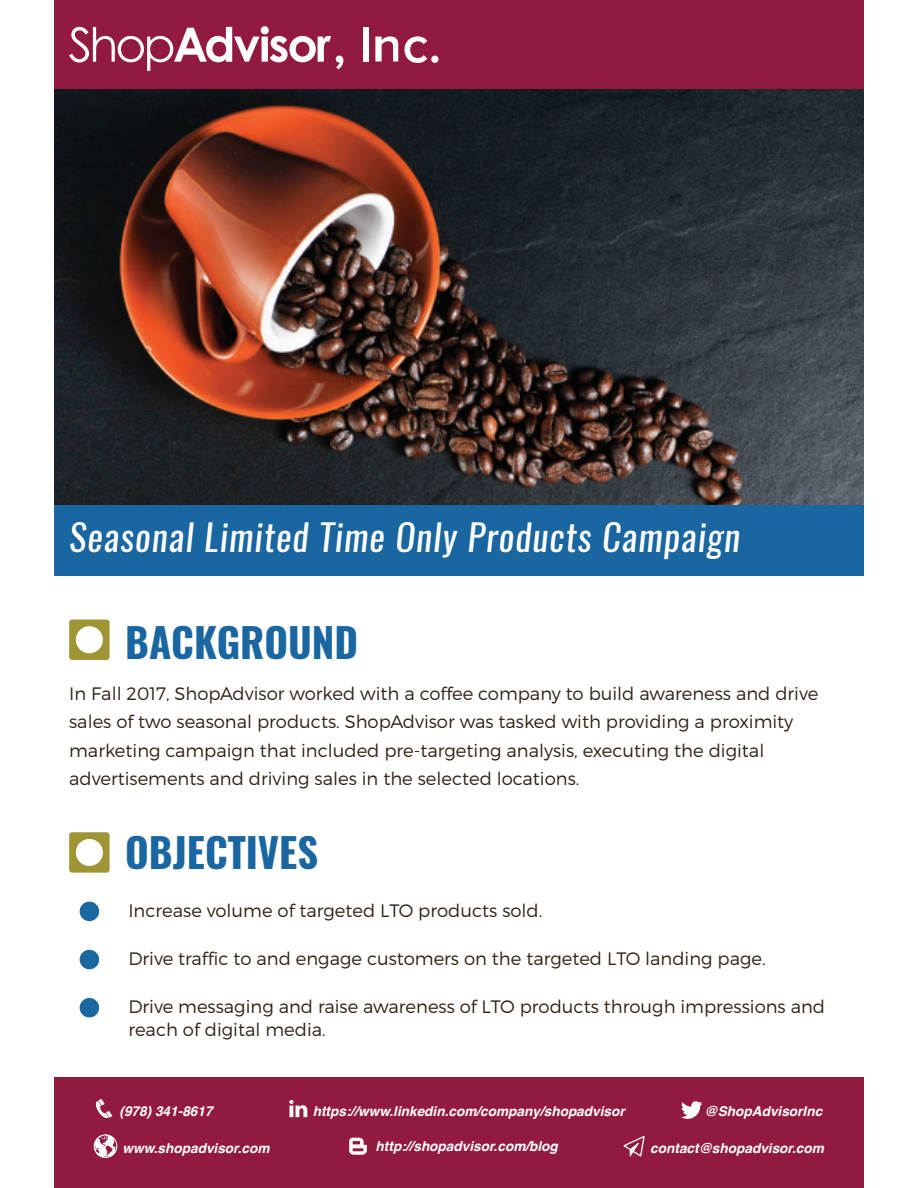
<style>
.page{position:relative;width:918px;height:1188px;background:#fff}
.page>*{position:absolute;margin:0;border:0;box-sizing:border-box;transform-origin:0 0}
.t1{font:700 40.5px "Oswald";color:#1a66a1}
.t2{font:italic 36.45px "Oswald";letter-spacing:.03em;color:#fff}
.t3{font:300 18px/28.5px "Montserrat";color:#2f2213}
.t4{font:italic 700 13.65px "Helvetica";color:#fff}
</style>
<div class="page">
<img style="left:54px;top:88px;width:810px;height:417px">
<div style="left:54px;top:0;width:810px;height:88px;background:#931a3f"></div>
<div style="left:54px;top:505px;width:810px;height:71px;background:#1a66a1"></div>
<div style="left:69px;top:620px;width:41px;height:40px;background:#9f9534;border-radius:3px"></div>
<div style="left:54px;top:1077px;width:810px;height:111px;background:#931a3f"></div>
<svg style="left:289px;top:1100px;width:18px;height:17px"></svg>
<svg style="left:349px;top:1138px;width:18px;height:17px"></svg>
<svg style="left:69px;top:26px;width:274px;height:45px"></svg>
<div style="left:363px;top:27px;width:5px;height:34px;background:#fff"></div>
<svg style="left:375px;top:36px;width:23px;height:25px"></svg>
<svg style="left:404px;top:36px;width:23px;height:27px"></svg>
<div style="left:431px;top:56px;width:8px;height:7px;background:#fff;border-radius:50%"></div>
<div style="left:80px;top:902px;width:19px;height:19px;background:#1a66a1;border-radius:50%"></div>
<div style="left:80px;top:998px;width:19px;height:19px;background:#1a66a1;border-radius:50%"></div>
<svg style="left:681px;top:1101px;width:21px;height:18px"></svg>
<svg style="left:95px;top:1099px;width:17px;height:19px"></svg>
<svg style="left:623px;top:1136px;width:22px;height:21px"></svg>
<svg style="left:94px;top:1135px;width:23px;height:23px"></svg>
<div style="left:76px;top:626px;width:27px;height:27px;background:#fff;border-radius:50%"></div>
<div style="left:69px;top:832px;width:41px;height:41px;background:#9f9534;border-radius:3px"></div>
<div style="left:76px;top:839px;width:27px;height:27px;background:#fff;border-radius:50%"></div>
<div style="left:80px;top:950px;width:19px;height:19px;background:#1a66a1;border-radius:50%"></div>
<h2 class="t2" style="left:69px;top:512px;width:672px">Seasonal Limited Time Only Products Campaign</h2>
<h1 class="t1" style="left:125px;top:615px;width:234px">BACKGROUND</h1>
<p class="t3" style="left:69px;top:679px;width:751px">In Fall 2017, ShopAdvisor worked with a coffee company to build awareness and drive sales of two seasonal products. ShopAdvisor was tasked with providing a proximity marketing campaign that included pre-targeting analysis, executing the digital advertisements and driving sales in the selected locations.</p>
<h1 class="t1" style="left:125px;top:825px;width:194px">OBJECTIVES</h1>
<p class="t3" style="left:128px;top:896px;width:416px">Increase volume of targeted LTO products sold.</p>
<p class="t3" style="left:128px;top:944px;width:639px">Drive traffic to and engage customers on the targeted LTO landing page.</p>
<p class="t3" style="left:128px;top:995px;width:698px;line-height:22.5px">Drive messaging and raise awareness of LTO products through impressions and reach of digital media.</p>
<p class="t4" style="left:120px;top:1100px;width:95px">(978) 341-8617</p>
<p class="t4" style="left:705px;top:1100px;width:119px">@ShopAdvisorInc</p>
<p class="t4" style="left:123px;top:1137px;width:149px">www.shopadvisor.com</p>
<p class="t4" style="left:650px;top:1137px;width:175px">contact@shopadvisor.com</p>
<p class="t4" style="left:313px;top:1100px;width:313px">https://www.linkedin.com/company/shopadvisor</p>
<p class="t4" style="left:376px;top:1135px;width:184px">http://shopadvisor.com/blog</p>
</div>
